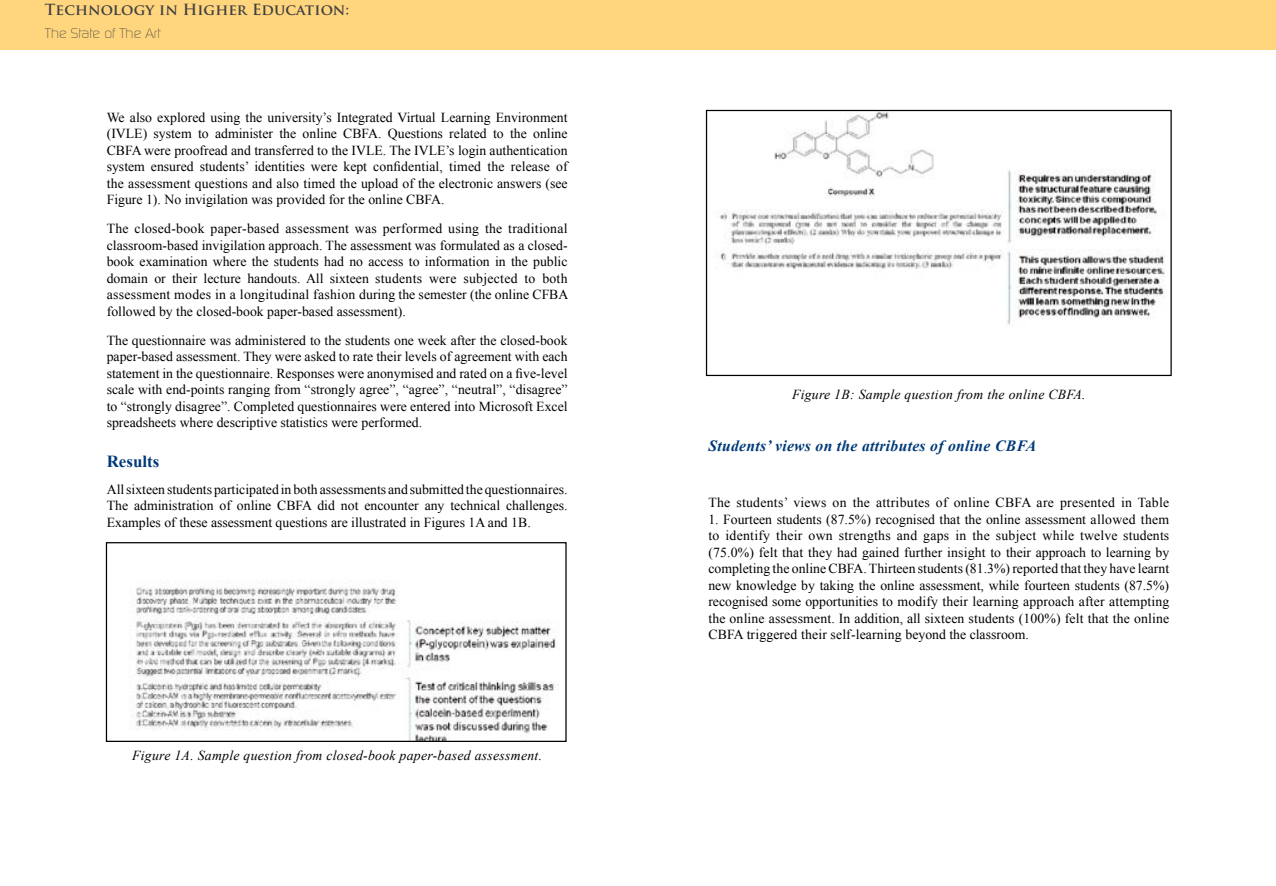
<style>
.page{position:relative;width:1276px;height:886px;background:#fff}
.page>*{position:absolute;margin:0;border:0;box-sizing:border-box;transform-origin:0 0}
.t1{font:700 16.88px "Times New Roman";color:#003a78}
.t2{font:italic 700 15.62px "Times New Roman";letter-spacing:.02em;color:#003a78}
.t3{font:700 15px "Trajan Pro";letter-spacing:.01em;color:#414042}
.t4{font:13.75px/16.5px "Times New Roman";color:#000;text-align:justify}
.t5{font:italic 13.75px "Times New Roman";letter-spacing:.02em;color:#000}
.t6{font:13.75px "Times New Roman";letter-spacing:.02em;color:#000}
.t7{font:300 13.75px "Continuum";letter-spacing:.01em;color:#414042}
</style>
<div class="page">
<div style="left:0;top:0;width:1276px;height:50px;background:#ffd67d"></div>
<img style="left:129px;top:580px;width:429px;height:160px">
<div style="left:106px;top:542px;width:460px;height:200px;border:1px solid #000"></div>
<img style="left:720px;top:112px;width:445px;height:213px">
<div style="left:706px;top:110px;width:465px;height:266px;border:1px solid #000"></div>
<p class="t3" style="left:45px;top:1px;width:306px">Technology in Higher Education:</p>
<p class="t7" style="left:45px;top:25px;width:117px">The State of The Art</p>
<p class="t4" style="left:107px;top:109px;width:462px">We also explored using the university’s Integrated Virtual Learning Environment (IVLE) system to administer the online CBFA. Questions related to the online CBFA were proofread and transferred to the IVLE. The IVLE’s login authentication system ensured students’ identities were kept confidential, timed the release of the assessment questions and also timed the upload of the electronic answers (see Figure 1). No invigilation was provided for the online CBFA.</p>
<p class="t4" style="left:107px;top:220px;width:463px">The closed-book paper-based assessment was performed using the traditional classroom-based invigilation approach. The assessment was formulated as a closed&shy;book examination where the students had no access to information in the public domain or their lecture handouts. All sixteen students were subjected to both assessment modes in a longitudinal fashion during the semester (the online CFBA followed by the closed-book paper-based assessment).</p>
<p class="t4" style="left:107px;top:331px;width:462px">The questionnaire was administered to the students one week after the closed-book paper-based assessment. They were asked to rate their levels of agreement with each statement in the questionnaire. Responses were anonymised and rated on a five-level scale with end-points ranging from “strongly agree”, “agree”, “neutral”, “disagree” to “strongly disagree”. Completed questionnaires were entered into Microsoft Excel spreadsheets where descriptive statistics were performed.</p>
<p class="t1" style="left:107px;top:449px;width:54px">Results</p>
<p class="t4" style="left:107px;top:481px;width:462px">All sixteen students participated in both assessments and submitted the questionnaires.<br>The administration of online CBFA did not encounter any technical challenges.<br>Examples of these assessment questions are illustrated in Figures 1A and 1B.</p>
<p class="t5" style="left:132px;top:746px;width:411px">Figure 1A. Sample question from closed-book paper-based assessment.</p>
<p class="t5" style="left:792px;top:385px;width:295px">Figure 1B: Sample question from the online CBFA.</p>
<p class="t2" style="left:708px;top:435px;width:329px">Students’ views on the attributes of online CBFA</p>
<p class="t6" style="left:708px;top:493px;width:462px">The students’ views on the attributes of online CBFA are presented in Table</p>
<p class="t4" style="left:708px;top:511px;width:462px">1. Fourteen students (87.5%) recognised that the online assessment allowed them to identify their own strengths and gaps in the subject while twelve students (75.0%) felt that they had gained further insight to their approach to learning by completing the online CBFA. Thirteen students (81.3%) reported that they have learnt new knowledge by taking the online assessment, while fourteen students (87.5%) recognised some opportunities to modify their learning approach after attempting the online assessment. In addition, all sixteen students (100%) felt that the online CBFA triggered their self-learning beyond the classroom.</p>
</div>
